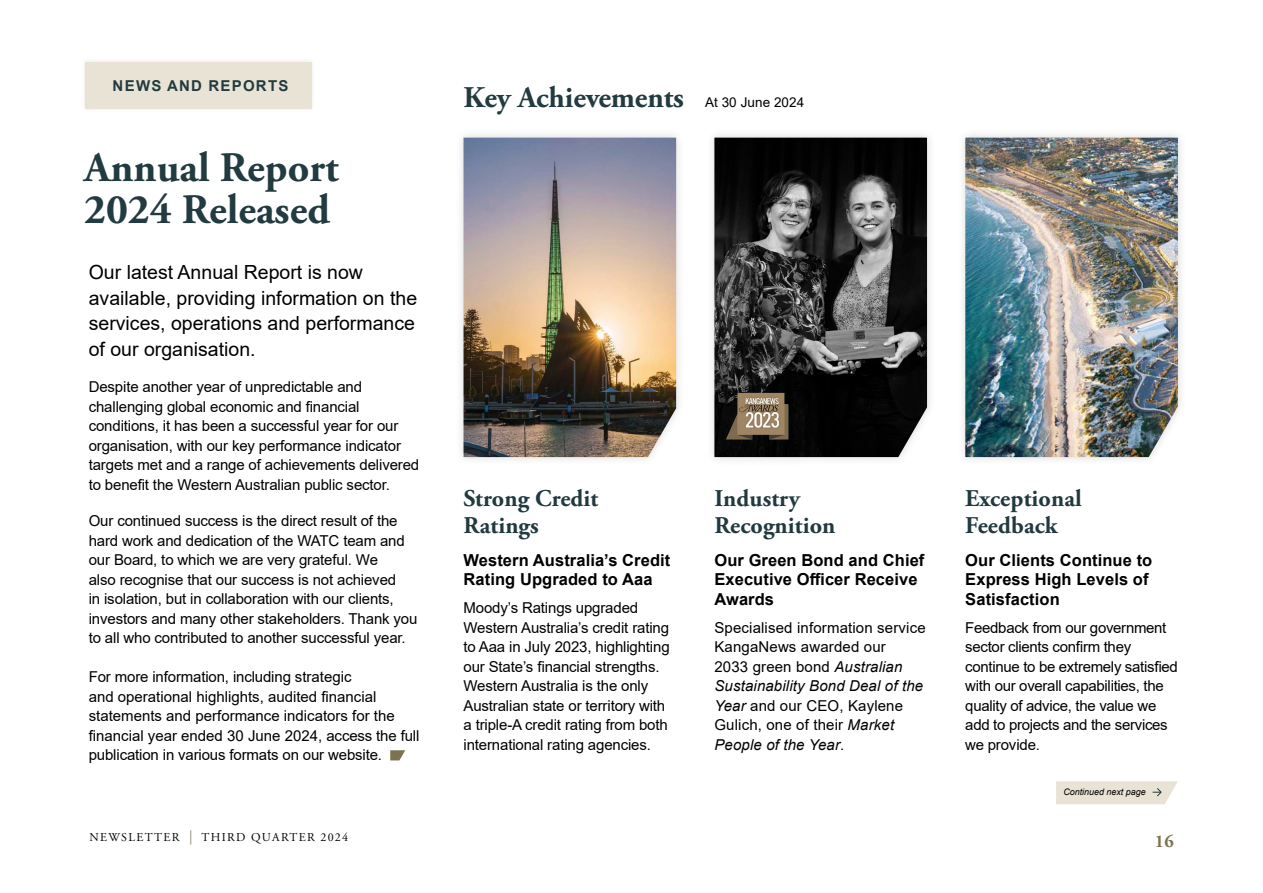
<style>
.page{position:relative;width:1263px;height:893px;background:#fff}
.page>*{position:absolute;margin:0;border:0;box-sizing:border-box;transform-origin:0 0}
.t1{font:700 42px/42px "Adobe Garamond Pro";color:#223b40}
.t2{font:700 30px "Adobe Garamond Pro";letter-spacing:-.005em;color:#223b40}
.t3{font:700 24px/27px "Adobe Garamond Pro";letter-spacing:.005em;color:#213a3f}
.t4{font:19.5px/25.5px "Arial";color:#000}
.t5{font:700 18px "Adobe Garamond Pro";color:#7c7350}
.t6{font:700 16.5px/19.5px "Arial";letter-spacing:.005em;color:#000}
.t7{font:15px/19.5px "Arial";letter-spacing:-.01em;color:#000}
.t8{font:15px/19.5px "Arial";letter-spacing:.01em;color:#000}
.t9{font:700 15px "Arial";letter-spacing:.085em;color:#223b40}
.t10{font:13.5px "Arial";letter-spacing:.005em;color:#000}
.t11{font:12px "Adobe Garamond Pro";letter-spacing:.115em;color:#000}
.t12{font:italic 9px "Arial";letter-spacing:-.005em;color:#000}
.s1{font-size:14.4px;color:#7c7350}
.s2{font-style:italic}
</style>
<div class="page">
<div style="left:80px;top:57px;width:236px;height:56px;background:#000;opacity:.1"></div>
<div style="left:85px;top:62px;width:227px;height:46px;background:#e9e3d6"></div>
<svg style="left:390px;top:750px;width:15px;height:10px"></svg>
<div style="left:454px;top:128px;width:231px;height:338px;background:#fafafa"></div>
<img style="left:463px;top:138px;width:213px;height:319px">
<div style="left:705px;top:128px;width:231px;height:338px;background:#fafafa"></div>
<img style="left:714px;top:138px;width:213px;height:319px">
<img style="left:716px;top:382px;width:83px;height:76px">
<div style="left:956px;top:128px;width:231px;height:338px;background:#fafafa"></div>
<img style="left:965px;top:138px;width:213px;height:319px">
<svg style="left:1056px;top:781px;width:122px;height:23px"></svg>
<p class="t9" style="left:113px;top:75px;width:177px">NEWS AND REPORTS</p>
<h1 class="t1" style="left:84px;top:147px;width:256px">Annual Report<br>2024 Released</h1>
<h3 class="t4" style="left:89px;top:260px;width:330px">Our latest Annual Report is now available, providing information on the services, operations and performance of our organisation.</h3>
<p class="t7" style="left:89px;top:377px;width:332px">Despite another year of unpredictable and challenging global economic and financial conditions, it has been a successful year for our organisation, with our key performance indicator targets met and a range of achievements delivered to benefit the Western Australian public sector.</p>
<p class="t7" style="left:89px;top:511px;width:330px">Our continued success is the direct result of the hard work and dedication of the WATC team and our Board, to which we are very grateful. We<br>also recognise that our success is not achieved<br>in isolation, but in collaboration with our clients, investors and many other stakeholders. Thank you to all who contributed to another successful year.</p>
<p class="t7" style="left:89px;top:667px;width:332px">For more information, including strategic<br>and operational highlights, audited financial statements and performance indicators for the financial year ended 30 June 2024, access the full publication in various formats on our website.</p>
<p class="t11" style="left:89px;top:830px;width:260px">NEWSLETTER <span class="s1">|</span> THIRD QUARTER 2024</p>
<h2 class="t2" style="left:463px;top:80px;width:222px">Key Achievements</h2>
<p class="t10" style="left:705px;top:93px;width:101px">At 30 June 2024</p>
<h3 class="t3" style="left:463px;top:486px;width:136px">Strong Credit<br>Ratings</h3>
<p class="t6" style="left:463px;top:550px;width:208px">Western Australia’s Credit<br>Rating Upgraded to Aaa</p>
<p class="t7" style="left:463px;top:598px;width:208px">Moody’s Ratings upgraded<br>Western Australia’s credit rating to Aaa in July 2023, highlighting our State’s financial strengths.<br>Western Australia is the only<br>Australian state or territory with a triple-A credit rating from both international rating agencies.</p>
<h3 class="t3" style="left:714px;top:486px;width:123px">Industry<br>Recognition</h3>
<p class="t6" style="left:714px;top:550px;width:212px">Our Green Bond and Chief<br>Executive Officer Receive<br>Awards</p>
<p class="t8" style="left:714px;top:617px;width:213px">Specialised information service<br>KangaNews awarded our<br>2033 green bond <span class="s2">Australian<br>Sustainability Bond Deal of the<br>Year</span> and our CEO, Kaylene<br>Gulich, one of their <span class="s2">Market<br>People of the Year</span>.</p>
<h3 class="t3" style="left:965px;top:486px;width:118px">Exceptional<br>Feedback</h3>
<p class="t6" style="left:965px;top:550px;width:188px">Our Clients Continue to<br>Express High Levels of<br>Satisfaction</p>
<p class="t7" style="left:965px;top:617px;width:214px">Feedback from our government sector clients confirm they continue to be extremely satisfied with our overall capabilities, the quality of advice, the value we add to projects and the services we provide.</p>
<p class="t12" style="left:1063px;top:786px;width:84px">Continued next page</p>
<p class="t5" style="left:1155px;top:830px;width:20px">16</p>
</div>
